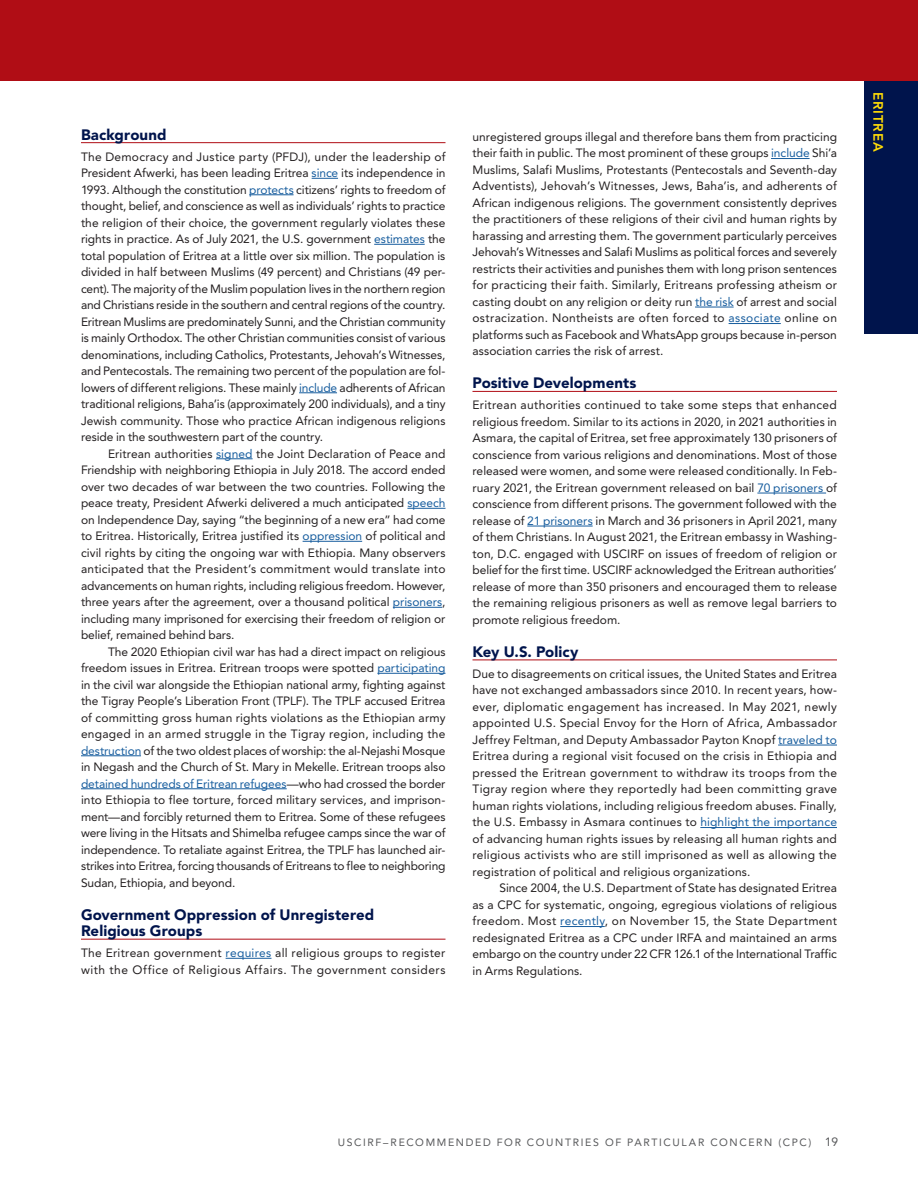
<style>
.page{position:relative;width:918px;height:1188px;background:#fff}
.page>*{position:absolute;margin:0;border:0;box-sizing:border-box;transform-origin:0 0}
.t1{font:900 15px/16.5px "Avenir LT Std";letter-spacing:.005em;color:#00144c}
.t2{font:800 13.5px "Avenir LT Std";letter-spacing:.055em;color:#ffdc06}
.t3{font:12px/16.5px "Avenir LT Std";letter-spacing:.005em;color:#231f20;text-align:justify}
.t4{font:12px/16.5px "Avenir LT Std";letter-spacing:.03em;color:#231f20}
.t5{font:10.5px "Avenir LT Std";letter-spacing:.16em;color:#57585a}
.s1{color:#175d9e}
.s2{font-size:12px}
</style>
<div class="page">
<div style="left:864px;top:80px;width:54px;height:253px;background:#00144c"></div>
<div style="left:0;top:0;width:918px;height:81px;background:#b00d15"></div>
<hr style="left:81px;top:142px;width:365px;height:1px;background:#b00d15">
<svg style="left:312px;top:178px;width:26px;height:1px"></svg>
<hr style="left:249px;top:194px;width:45px;height:1px;background:#175d9e">
<hr style="left:374px;top:244px;width:51px;height:1px;background:#175d9e">
<hr style="left:299px;top:392px;width:38px;height:1px;background:#175d9e">
<hr style="left:216px;top:458px;width:37px;height:1px;background:#175d9e">
<hr style="left:407px;top:508px;width:38px;height:1px;background:#175d9e">
<hr style="left:303px;top:541px;width:59px;height:1px;background:#175d9e">
<hr style="left:393px;top:607px;width:49px;height:1px;background:#175d9e">
<hr style="left:377px;top:673px;width:69px;height:1px;background:#175d9e">
<hr style="left:81px;top:755px;width:60px;height:1px;background:#175d9e">
<hr style="left:81px;top:788px;width:206px;height:1px;background:#175d9e">
<hr style="left:81px;top:939px;width:365px;height:1px;background:#b00d15">
<hr style="left:226px;top:958px;width:45px;height:1px;background:#175d9e">
<hr style="left:771px;top:158px;width:39px;height:1px;background:#175d9e">
<hr style="left:695px;top:307px;width:39px;height:1px;background:#175d9e">
<hr style="left:729px;top:323px;width:52px;height:1px;background:#175d9e">
<hr style="left:472px;top:391px;width:365px;height:1px;background:#b00d15">
<hr style="left:757px;top:493px;width:69px;height:1px;background:#175d9e">
<hr style="left:527px;top:526px;width:66px;height:1px;background:#175d9e">
<hr style="left:472px;top:660px;width:365px;height:1px;background:#b00d15">
<hr style="left:778px;top:745px;width:59px;height:1px;background:#175d9e">
<hr style="left:700px;top:827px;width:137px;height:1px;background:#175d9e">
<hr style="left:560px;top:926px;width:45px;height:1px;background:#175d9e">
<p class="t1" style="left:81px;top:126px;width:87px">Background</p>
<p class="t3" style="left:81px;top:148px;width:366px">The Democracy and Justice party (PFDJ), under the leadership of President Afwerki, has been leading Eritrea <span class="s1">since</span> its independence in 1993. Although the constitution <span class="s1">protects</span> citizens’ rights to freedom of thought, belief, and conscience as well as individuals’ rights to practice the religion of their choice, the government regularly violates these rights in practice. As of July 2021, the U.S. government <span class="s1">estimates</span> the total population of Eritrea at a little over six million. The population is divided in half between Muslims (49 percent) and Christians (49 per&shy;cent). The majority of the Muslim population lives in the northern region and Christians reside in the southern and central regions of the country.<br>Eritrean Muslims are predominately Sunni, and the Christian community is mainly Orthodox. The other Christian communities consist of various denominations, including Catholics, Protestants, Jehovah’s Witnesses, and Pentecostals. The remaining two percent of the population are fol&shy;lowers of different religions. These mainly <span class="s1">include</span> adherents of African traditional religions, Baha’is (approximately 200 individuals), and a tiny Jewish community. Those who practice African indigenous religions reside in the southwestern part of the country.</p>
<p class="t3" style="left:81px;top:445px;width:366px;text-indent:27px">Eritrean authorities <span class="s1">signed</span> the Joint Declaration of Peace and Friendship with neighboring Ethiopia in July 2018. The accord ended over two decades of war between the two countries. Following the peace treaty, President Afwerki delivered a much anticipated <span class="s1">speech </span>on Independence Day, saying “the beginning of a new era” had come to Eritrea. Historically, Eritrea justified its <span class="s1">oppression</span> of political and civil rights by citing the ongoing war with Ethiopia. Many observers anticipated that the President’s commitment would translate into advancements on human rights, including religious freedom. However, three years after the agreement, over a thousand political <span class="s1">prisoners</span>, including many imprisoned for exercising their freedom of religion or belief, remained behind bars.</p>
<p class="t3" style="left:81px;top:643px;width:366px;text-indent:27px">The 2020 Ethiopian civil war has had a direct impact on religious freedom issues in Eritrea. Eritrean troops were spotted <span class="s1">participating </span>in the civil war alongside the Ethiopian national army, fighting against the Tigray People’s Liberation Front (TPLF). The TPLF accused Eritrea of committing gross human rights violations as the Ethiopian army engaged in an armed struggle in the Tigray region, including the <span class="s1">destruction</span> of the two oldest places of worship: the al-Nejashi Mosque in Negash and the Church of St. Mary in Mekelle. Eritrean troops also <span class="s1">detained hundreds of Eritrean refugees</span>—who had crossed the border into Ethiopia to flee torture, forced military services, and imprison&shy;ment—and forcibly returned them to Eritrea. Some of these refugees were living in the Hitsats and Shimelba refugee camps since the war of independence. To retaliate against Eritrea, the TPLF has launched air&shy;strikes into Eritrea, forcing thousands of Eritreans to flee to neighboring Sudan, Ethiopia, and beyond.</p>
<p class="t1" style="left:81px;top:906px;width:295px">Government Oppression of Unregistered<br>Religious Groups</p>
<p class="t4" style="left:81px;top:945px;width:366px">The Eritrean government <span class="s1">requires</span> all religious groups to register with the Office of Religious Affairs. The government considers</p>
<p class="t3" style="left:472px;top:129px;width:366px">unregistered groups illegal and therefore bans them from practicing their faith in public. The most prominent of these groups <span class="s1">include</span> Shi’a Muslims, Salafi Muslims, Protestants (Pentecostals and Seventh-day Adventists), Jehovah’s Witnesses, Jews, Baha’is, and adherents of African indigenous religions. The government consistently deprives the practitioners of these religions of their civil and human rights by harassing and arresting them. The government particularly perceives Jehovah’s Witnesses and Salafi Muslims as political forces and severely restricts their activities and punishes them with long prison sentences for practicing their faith. Similarly, Eritreans professing atheism or casting doubt on any religion or deity run <span class="s1">the risk</span> of arrest and social ostracization. Nontheists are often forced to <span class="s1">associate</span> online on platforms such as Facebook and WhatsApp groups because in-person association carries the risk of arrest.</p>
<p class="t1" style="left:472px;top:375px;width:165px">Positive Developments</p>
<p class="t3" style="left:472px;top:397px;width:366px">Eritrean authorities continued to take some steps that enhanced religious freedom. Similar to its actions in 2020, in 2021 authorities in Asmara, the capital of Eritrea, set free approximately 130 prisoners of conscience from various religions and denominations. Most of those released were women, and some were released conditionally. In Feb&shy;ruary 2021, the Eritrean government released on bail <span class="s1">70 prisoners</span> of conscience from different prisons. The government followed with the release of <span class="s1">21 prisoners</span> in March and 36 prisoners in April 2021, many of them Christians. In August 2021, the Eritrean embassy in Washing&shy;ton, D.C. engaged with USCIRF on issues of freedom of religion or belief for the first time. USCIRF acknowledged the Eritrean authorities’ release of more than 350 prisoners and encouraged them to release the remaining religious prisoners as well as remove legal barriers to promote religious freedom.</p>
<p class="t1" style="left:472px;top:643px;width:108px">Key U.S. Policy</p>
<p class="t3" style="left:472px;top:666px;width:366px">Due to disagreements on critical issues, the United States and Eritrea have not exchanged ambassadors since 2010. In recent years, how&shy;ever, diplomatic engagement has increased. In May 2021, newly appointed U.S. Special Envoy for the Horn of Africa, Ambassador Jeffrey Feltman, and Deputy Ambassador Payton Knopf <span class="s1">traveled to </span>Eritrea during a regional visit focused on the crisis in Ethiopia and pressed the Eritrean government to withdraw its troops from the Tigray region where they reportedly had been committing grave human rights violations, including religious freedom abuses. Finally, the U.S. Embassy in Asmara continues to <span class="s1">highlight the importance </span>of advancing human rights issues by releasing all human rights and religious activists who are still imprisoned as well as allowing the registration of political and religious organizations.</p>
<p class="t3" style="left:472px;top:880px;width:366px;text-indent:27px">Since 2004, the U.S. Department of State has designated Eritrea as a CPC for systematic, ongoing, egregious violations of religious freedom. Most <span class="s1">recently</span>, on November 15, the State Department redesignated Eritrea as a CPC under IRFA and maintained an arms embargo on the country under 22 CFR 126.1 of the International Traffic in Arms Regulations.</p>
<p class="t2" style="left:886px;top:92px;width:61px;rotate:90deg">ERITREA</p>
<p class="t5" style="left:338px;top:1137px;width:502px">USCIRF–RECOMMENDED FOR COUNTRIES OF PARTICULAR CONCERN (CPC) <span class="s2">19</span></p>
</div>
